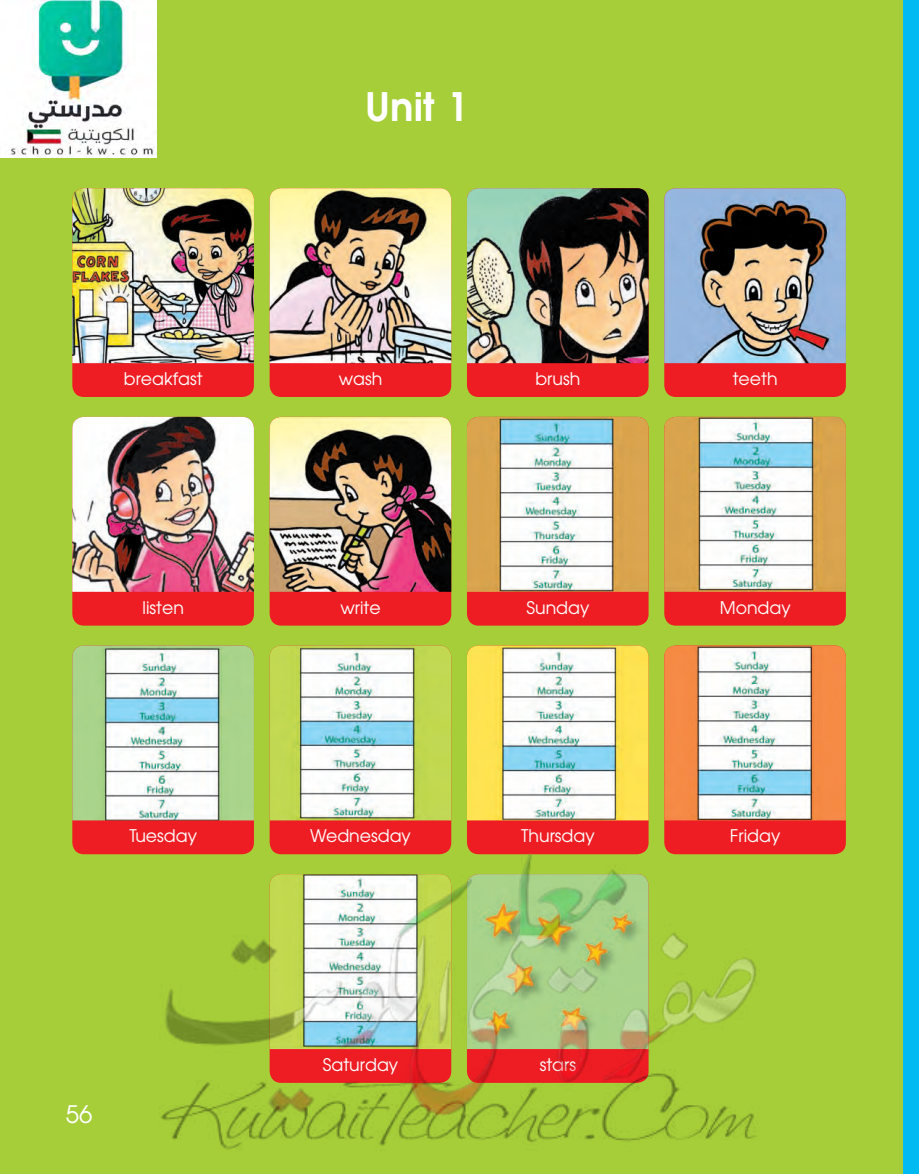
<style>
.page{position:relative;width:919px;height:1174px;background:#fff}
.page>*{position:absolute;margin:0;border:0;box-sizing:border-box;transform-origin:0 0}
.t1{font:700 39px "Avian";color:#fff}
.t2{font:24px "Avian";color:#fff}
.t3{font:17.4px "Avian";color:#fff}
</style>
<div class="page">
<div style="left:0;top:0;width:906px;height:1174px;background:#a6ce39"></div>
<div style="left:664px;top:188px;width:181px;height:209px;background:#ee1d23;border-radius:12px"></div>
<img style="left:664px;top:188px;width:181px;height:175px">
<div style="left:664px;top:417px;width:181px;height:208px;background:#ee1d23;border-radius:12px"></div>
<img style="left:664px;top:417px;width:181px;height:175px">
<div style="left:664px;top:645px;width:181px;height:209px;background:#ee1d23;border-radius:12px"></div>
<img style="left:664px;top:645px;width:181px;height:175px">
<div style="left:269px;top:188px;width:182px;height:209px;background:#ee1d23;border-radius:12px"></div>
<img style="left:269px;top:188px;width:182px;height:175px">
<div style="left:269px;top:417px;width:182px;height:208px;background:#ee1d23;border-radius:12px"></div>
<img style="left:269px;top:417px;width:182px;height:175px">
<div style="left:269px;top:645px;width:182px;height:209px;background:#ee1d23;border-radius:12px"></div>
<img style="left:269px;top:645px;width:182px;height:175px">
<div style="left:72px;top:188px;width:182px;height:209px;background:#ee1d23;border-radius:12px"></div>
<img style="left:72px;top:188px;width:182px;height:175px">
<div style="left:72px;top:417px;width:182px;height:208px;background:#ee1d23;border-radius:12px"></div>
<img style="left:72px;top:417px;width:182px;height:175px">
<div style="left:72px;top:645px;width:182px;height:209px;background:#ee1d23;border-radius:12px"></div>
<img style="left:72px;top:645px;width:182px;height:175px">
<div style="left:467px;top:188px;width:181px;height:209px;background:#ee1d23;border-radius:12px"></div>
<img style="left:467px;top:188px;width:181px;height:175px">
<div style="left:467px;top:417px;width:181px;height:208px;background:#ee1d23;border-radius:12px"></div>
<img style="left:467px;top:417px;width:181px;height:175px">
<div style="left:467px;top:645px;width:181px;height:209px;background:#ee1d23;border-radius:12px"></div>
<img style="left:467px;top:645px;width:181px;height:175px">
<div style="left:903px;top:0;width:15px;height:1174px;background:#00baf1"></div>
<img style="left:0;top:0;width:156px;height:158px">
<img style="left:159px;top:851px;width:600px;height:299px">
<p class="t3" style="left:124px;top:368px;width:80px">breakfast</p>
<p class="t3" style="left:142px;top:597px;width:43px">listen</p>
<p class="t3" style="left:129px;top:825px;width:69px">Tuesday</p>
<h2 class="t2" style="left:66px;top:1099px;width:28px">56</h2>
<h1 class="t1" style="left:365px;top:81px;width:105px">Unit 1</h1>
<p class="t3" style="left:339px;top:368px;width:45px">wash</p>
<p class="t3" style="left:535px;top:368px;width:46px">brush</p>
<p class="t3" style="left:340px;top:597px;width:42px">write</p>
<p class="t3" style="left:526px;top:597px;width:64px">Sunday</p>
<p class="t3" style="left:310px;top:825px;width:102px">Wednesday</p>
<p class="t3" style="left:521px;top:825px;width:75px">Thursday</p>
<p class="t3" style="left:323px;top:1054px;width:77px">Saturday</p>
<p class="t3" style="left:539px;top:1054px;width:38px">stars</p>
<p class="t3" style="left:732px;top:368px;width:46px">teeth</p>
<p class="t3" style="left:719px;top:597px;width:72px">Monday</p>
<p class="t3" style="left:730px;top:825px;width:52px">Friday</p>
</div>
